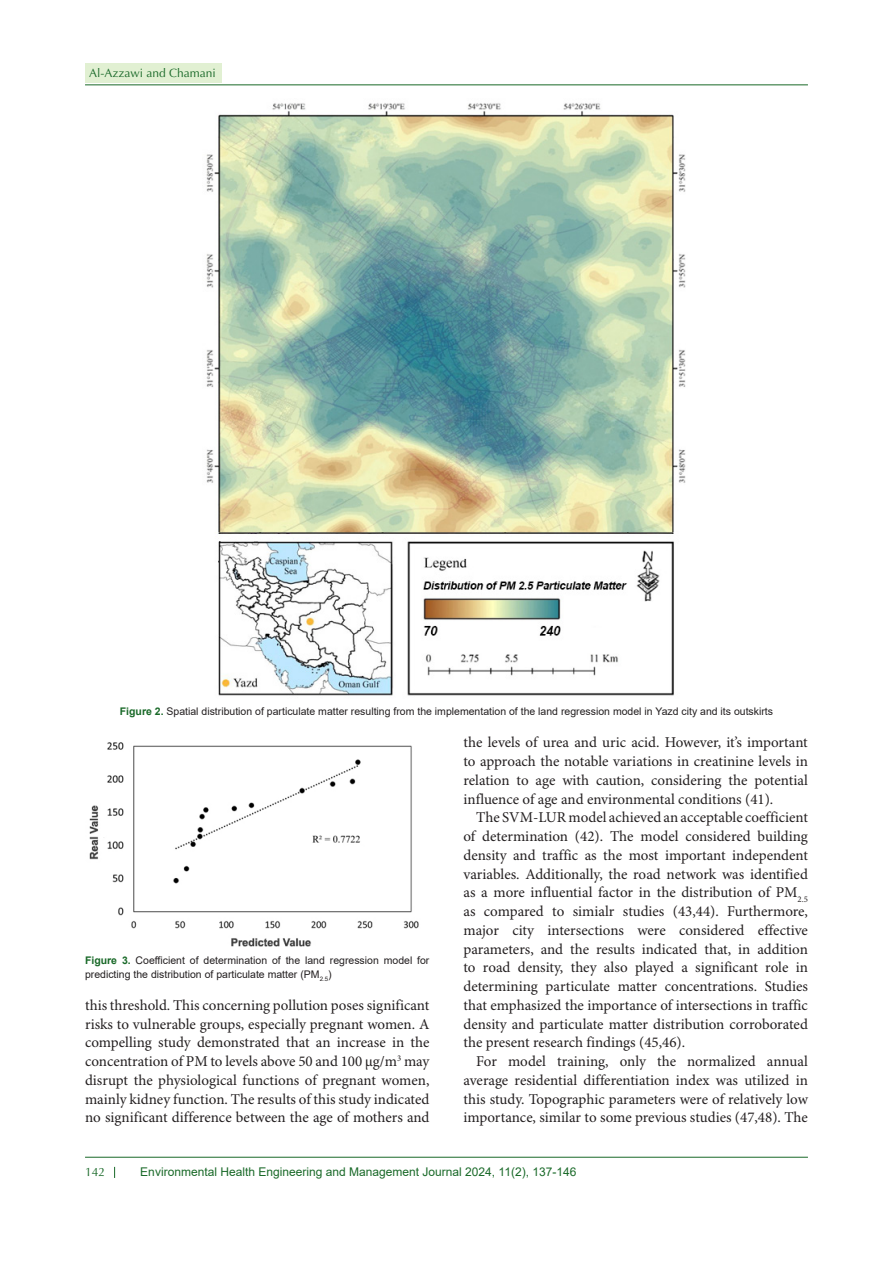
<style>
.page{position:relative;width:893px;height:1263px;background:#fff}
.page>*{position:absolute;margin:0;border:0;box-sizing:border-box;transform-origin:0 0}
.t1{font:15px/18.8px "Minion Pro";color:#231f20;text-align:justify}
.t2{font:12px "Arial";color:#196928}
.t3{font:12px "Optima LT Std";color:#196928}
.t4{font:10.5px/13.5px "Arial";color:#231f20}
.s1{font-weight:700;color:#196928}
</style>
<div class="page">
<hr style="left:85px;top:85px;width:723px;height:1px;background:#196928">
<div style="left:85px;top:64px;width:136px;height:19px;background:#e1f0d2"></div>
<hr style="left:85px;top:1157px;width:723px;height:1px;background:#196928">
<img style="left:206px;top:103px;width:480px;height:593px">
<img style="left:89px;top:742px;width:330px;height:204px">
<p class="t3" style="left:89px;top:66px;width:128px">Al-Azzawi and Chamani</p>
<p class="t4" style="left:120px;top:705px;width:655px"><span class="s1">Figure 2.</span> Spatial distribution of particulate matter resulting from the implementation of the land regression model in Yazd city and its outskirts</p>
<p class="t4" style="left:85px;top:954px;width:346px"><span class="s1">Figure 3.</span> Coefficient of determination of the land regression model for predicting the distribution of particulate matter (PM<sub>2.5</sub>)</p>
<p class="t1" style="left:85px;top:996px;width:346px">this threshold. This concerning pollution poses significant risks to vulnerable groups, especially pregnant women. A compelling study demonstrated that an increase in the concentration of PM to levels above 50 and 100 µg/m<sup>3</sup> may disrupt the physiological functions of pregnant women, mainly kidney function. The results of this study indicated no significant difference between the age of mothers and</p>
<p class="t1" style="left:463px;top:734px;width:346px">the levels of urea and uric acid. However, it’s important to approach the notable variations in creatinine levels in relation to age with caution, considering the potential influence of age and environmental conditions (41).</p>
<p class="t1" style="left:463px;top:809px;width:346px;text-indent:13px">The SVM-LUR model achieved an acceptable coefficient of determination (42). The model considered building density and traffic as the most important independent variables. Additionally, the road network was identified as a more influential factor in the distribution of PM<sub>2.5 </sub>as compared to simialr studies (43,44). Furthermore, major city intersections were considered effective parameters, and the results indicated that, in addition to road density, they also played a significant role in determining particulate matter concentrations. Studies that emphasized the importance of intersections in traffic density and particulate matter distribution corroborated the present research findings (45,46).</p>
<p class="t1" style="left:463px;top:1052px;width:346px;text-indent:13px">For model training, only the normalized annual average residential differentiation index was utilized in this study. Topographic parameters were of relatively low importance, similar to some previous studies (47,48). The</p>
<p class="t3" style="left:85px;top:1165px;width:22px">142</p>
<p class="t2" style="left:140px;top:1163px;width:438px">Environmental Health Engineering and Management Journal 2024, 11(2), 137-146</p>
</div>
